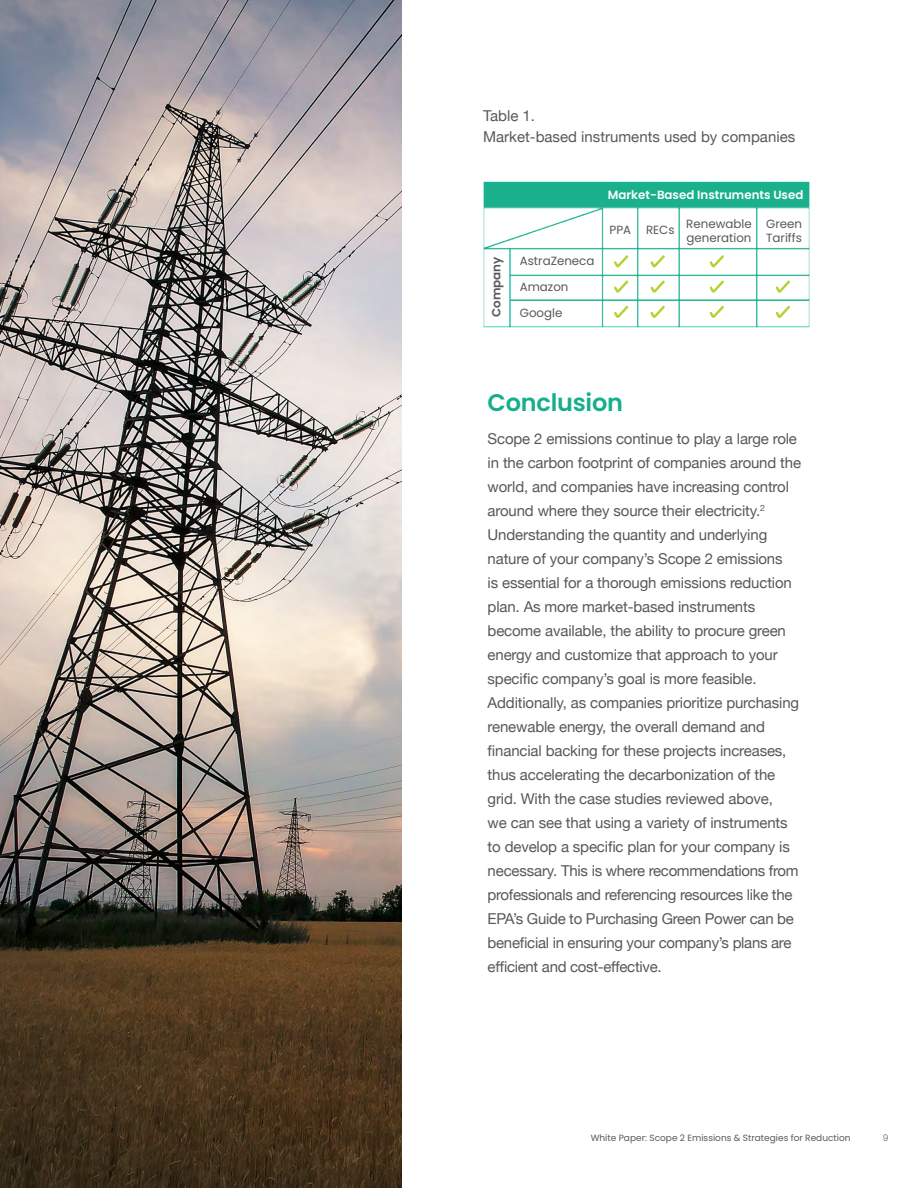
<style>
.page{position:relative;width:918px;height:1188px;background:#fff}
.page>*{position:absolute;margin:0;border:0;box-sizing:border-box;transform-origin:0 0}
.t1{font:600 24px "Poppins";letter-spacing:-.01em;color:#16af8c}
.t2{font:15px/24px "Helvetica Neue";letter-spacing:-.01em;color:#58585a}
.t3{font:15px/21px "Helvetica Neue";color:#58595a}
.t4{font:11.85px/14.2px "Poppins";color:#58585a}
.t5{font:600 11.85px "Poppins";color:#fff}
.t6{font:600 11.85px "Poppins";color:#58585a}
.t7{font:9px "Poppins";color:#58585a}
.t8{font:300 9px "Poppins";color:#58585a}
</style>
<div class="page">
<img style="left:0;top:0;width:402px;height:1188px">
<img style="left:483px;top:181px;width:327px;height:147px">
<svg style="left:613px;top:254px;width:16px;height:14px"></svg>
<svg style="left:613px;top:280px;width:16px;height:13px"></svg>
<svg style="left:613px;top:305px;width:16px;height:14px"></svg>
<svg style="left:650px;top:254px;width:15px;height:14px"></svg>
<svg style="left:650px;top:280px;width:15px;height:13px"></svg>
<svg style="left:650px;top:305px;width:15px;height:14px"></svg>
<svg style="left:709px;top:254px;width:16px;height:14px"></svg>
<svg style="left:709px;top:280px;width:16px;height:13px"></svg>
<svg style="left:709px;top:305px;width:16px;height:14px"></svg>
<svg style="left:775px;top:280px;width:16px;height:13px"></svg>
<svg style="left:775px;top:305px;width:16px;height:14px"></svg>
<p class="t3" style="left:483px;top:106px;width:314px">Table 1.<br>Market-based instruments used by companies</p>
<p class="t5" style="left:608px;top:188px;width:197px">Market-Based Instruments Used</p>
<p class="t6" style="left:489px;top:317px;width:62px;rotate:-90deg">Company</p>
<p class="t4" style="left:520px;top:254px;width:76px">AstraZeneca</p>
<p class="t4" style="left:520px;top:280px;width:50px">Amazon</p>
<p class="t4" style="left:520px;top:306px;width:44px">Google</p>
<p class="t4" style="left:610px;top:222px;width:67px">PPA RECs</p>
<p class="t4" style="left:686px;top:216px;width:67px">Renewable generation</p>
<p class="t4" style="left:766px;top:216px;width:37px">Green<br>Tariffs</p>
<h1 class="t1" style="left:488px;top:389px;width:137px">Conclusion</h1>
<p class="t2" style="left:488px;top:427px;width:315px">Scope 2 emissions continue to play a large role in the carbon footprint of companies around the world, and companies have increasing control around where they source their electricity.<sup>2<br></sup>Understanding the quantity and underlying nature of your company’s Scope 2 emissions<br>is essential for a thorough emissions reduction plan. As more market-based instruments become available, the ability to procure green energy and customize that approach to your specific company’s goal is more feasible.<br>Additionally, as companies prioritize purchasing renewable energy, the overall demand and financial backing for these projects increases, thus accelerating the decarbonization of the grid. With the case studies reviewed above,<br>we can see that using a variety of instruments to develop a specific plan for your company is necessary. This is where recommendations from professionals and referencing resources like the EPA’s Guide to Purchasing Green Power can be beneficial in ensuring your company’s plans are efficient and cost-effective.</p>
<p class="t7" style="left:591px;top:1133px;width:261px">White Paper: Scope 2 Emissions &amp; Strategies for Reduction</p>
<p class="t8" style="left:883px;top:1133px;width:7px">9</p>
</div>
